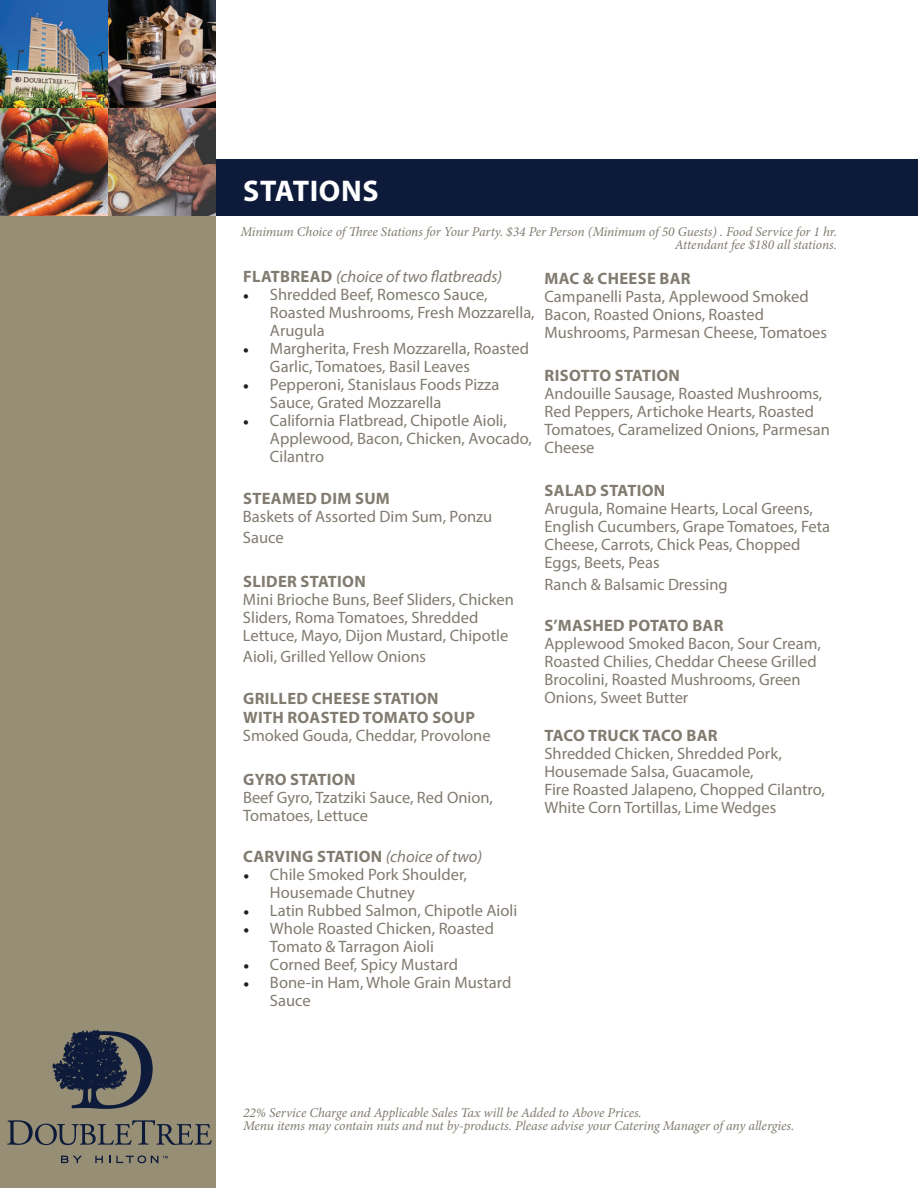
<style>
.page{position:relative;width:918px;height:1188px;background:#fff}
.page>*{position:absolute;margin:0;border:0;box-sizing:border-box;transform-origin:0 0}
.t1{font:700 30px "Myriad Pro";letter-spacing:.02em;color:#fff}
.t2{font:16.5px/18px "Myriad Pro";color:#817b70}
.t3{font:700 16.5px/19.8px "Myriad Pro";letter-spacing:.02em;color:#817b70}
.t4{font:italic 16.5px "Myriad Pro";color:#817b70}
.t5{font:italic 13.5px/13.5px "Minion Pro";letter-spacing:-.01em;color:#817b70}
.s1{font-weight:700;font-style:normal}
.s2{font-family:"Minion Pro";color:#231f20}
.s3{font-weight:400;font-style:italic}
</style>
<div class="page">
<div style="left:0;top:160px;width:918px;height:56px;background:#0e1a3a"></div>
<div style="left:0;top:0;width:216px;height:1188px;background:#968f76"></div>
<img style="left:0;top:0;width:216px;height:216px">
<svg style="left:52px;top:1030px;width:101px;height:79px"></svg>
<svg style="left:7px;top:1120px;width:205px;height:25px"></svg>
<svg style="left:95px;top:1156px;width:8px;height:7px"></svg>
<svg style="left:61px;top:1156px;width:21px;height:7px"></svg>
<svg style="left:116px;top:1155px;width:52px;height:8px"></svg>
<h1 class="t1" style="left:243px;top:172px;width:137px">STATIONS</h1>
<p class="t5" style="left:240px;top:224px;width:598px;text-align:right">Minimum Choice of Three Stations for Your Party. $34 Per Person (Minimum of 50 Guests) . Food Service for 1 hr.<br>Attendant fee $180 all stations.</p>
<p class="t4" style="left:243px;top:267px;width:261px"><span class="s1">FLATBREAD</span> (choice of two flatbreads)</p>
<p class="t2" style="left:270px;top:286px;width:266px;text-indent:-27px"><span class="s2">•</span> Shredded Beef, Romesco Sauce,<br>Roasted Mushrooms, Fresh Mozzarella,<br>Arugula</p>
<p class="t2" style="left:270px;top:340px;width:261px;text-indent:-27px"><span class="s2">•</span> Margherita, Fresh Mozzarella, Roasted<br>Garlic, Tomatoes, Basil Leaves</p>
<p class="t2" style="left:270px;top:376px;width:231px;text-indent:-27px"><span class="s2">•</span> Pepperoni, Stanislaus Foods Pizza<br>Sauce, Grated Mozzarella</p>
<p class="t2" style="left:270px;top:412px;width:263px;text-indent:-27px"><span class="s2">•</span> California Flatbread, Chipotle Aioli,<br>Applewood, Bacon, Chicken, Avocado,<br>Cilantro</p>
<p class="t3" style="left:243px;top:488px;width:148px">STEAMED DIM SUM</p>
<p class="t2" style="left:243px;top:505px;width:251px;line-height:21.6px">Baskets of Assorted Dim Sum, Ponzu<br>Sauce</p>
<p class="t3" style="left:243px;top:571px;width:124px">SLIDER STATION</p>
<p class="t2" style="left:243px;top:590px;width:273px">Mini Brioche Buns, Beef Sliders, Chicken<br>Sliders, Roma Tomatoes, Shredded<br>Lettuce, Mayo, Dijon Mustard, Chipotle</p>
<p class="t2" style="left:243px;top:647px;width:185px">Aioli, Grilled Yellow Onions</p>
<p class="t3" style="left:243px;top:688px;width:233px">GRILLED CHEESE STATION<br>WITH ROASTED TOMATO SOUP</p>
<p class="t2" style="left:243px;top:727px;width:249px">Smoked Gouda, Cheddar, Provolone</p>
<p class="t3" style="left:243px;top:769px;width:114px">GYRO STATION</p>
<p class="t2" style="left:243px;top:788px;width:252px">Beef Gyro, Tzatziki Sauce, Red Onion,<br>Tomatoes, Lettuce</p>
<p class="t3" style="left:243px;top:846px;width:241px">CARVING STATION <span class="s3">(choice of two)</span></p>
<p class="t2" style="left:270px;top:865px;width:198px;text-indent:-27px"><span class="s2">•</span> Chile Smoked Pork Shoulder,<br>Housemade Chutney</p>
<p class="t2" style="left:243px;top:901px;width:276px"><span class="s2">•</span> Latin Rubbed Salmon, Chipotle Aioli</p>
<p class="t2" style="left:270px;top:919px;width:226px;text-indent:-27px"><span class="s2">•</span> Whole Roasted Chicken, Roasted<br>Tomato &amp; Tarragon Aioli</p>
<p class="t2" style="left:243px;top:955px;width:217px"><span class="s2">•</span> Corned Beef, Spicy Mustard</p>
<p class="t2" style="left:270px;top:973px;width:243px;text-indent:-27px"><span class="s2">•</span> Bone-in Ham, Whole Grain Mustard<br>Sauce</p>
<p class="t3" style="left:545px;top:268px;width:147px">MAC &amp; CHEESE BAR</p>
<p class="t2" style="left:544px;top:287px;width:284px">Campanelli Pasta, Applewood Smoked<br>Bacon, Roasted Onions, Roasted<br>Mushrooms, Parmesan Cheese, Tomatoes</p>
<p class="t3" style="left:545px;top:365px;width:137px">RISOTTO STATION</p>
<p class="t2" style="left:544px;top:384px;width:287px">Andouille Sausage, Roasted Mushrooms,<br>Red Peppers, Artichoke Hearts, Roasted<br>Tomatoes, Caramelized Onions, Parmesan<br>Cheese</p>
<p class="t3" style="left:545px;top:480px;width:122px">SALAD STATION</p>
<p class="t2" style="left:544px;top:499px;width:287px">Arugula, Romaine Hearts, Local Greens, English Cucumbers, Grape Tomatoes, Feta Cheese, Carrots, Chick Peas, Chopped Eggs, Beets, Peas</p>
<p class="t2" style="left:544px;top:575px;width:185px">Ranch &amp; Balsamic Dressing</p>
<p class="t3" style="left:545px;top:615px;width:180px">S’MASHED POTATO BAR</p>
<p class="t2" style="left:544px;top:634px;width:278px">Applewood Smoked Bacon, Sour Cream, Roasted Chilies, Cheddar Cheese Grilled Brocolini, Roasted Mushrooms, Green Onions, Sweet Butter</p>
<p class="t3" style="left:545px;top:725px;width:174px">TACO TRUCK TACO BAR</p>
<p class="t2" style="left:544px;top:744px;width:282px">Shredded Chicken, Shredded Pork, Housemade Salsa, Guacamole,<br>Fire Roasted Jalapeno, Chopped Cilantro, White Corn Tortillas, Lime Wedges</p>
<p class="t5" style="left:243px;top:1106px;width:553px">22% Service Charge and Applicable Sales Tax will be Added to Above Prices.<br>Menu items may contain nuts and nut by-products. Please advise your Catering Manager of any allergies.</p>
</div>
